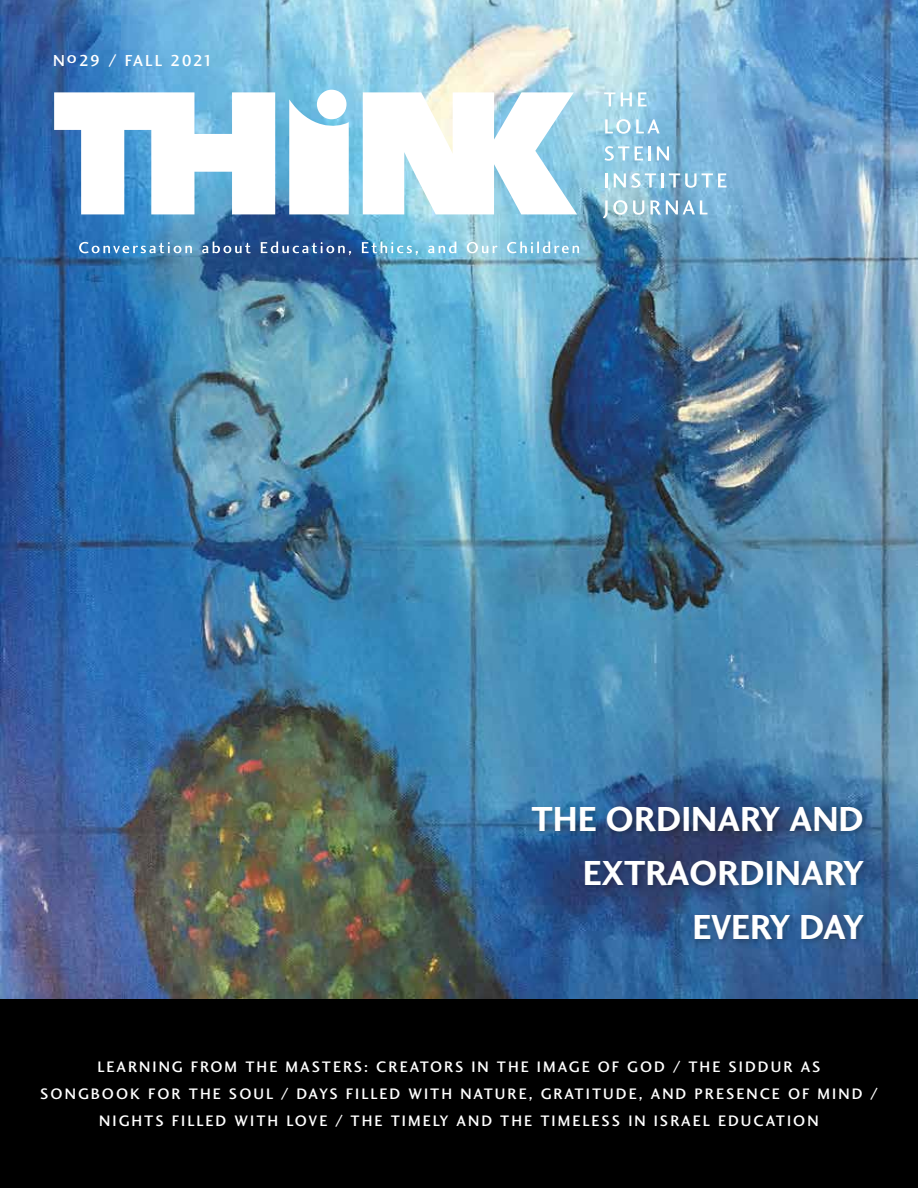
<style>
.page{position:relative;width:918px;height:1188px;background:#fff}
.page>*{position:absolute;margin:0;border:0;box-sizing:border-box;transform-origin:0 0}
.t1{font:36px/54px "Charlotte Sans Bold Plain";color:#fff;text-align:right}
.t2{font:16.5px "Charlotte Sans Medium Plain";letter-spacing:.075em;color:#fff}
.t3{font:15.75px "Charlotte Sans Medium Plain";letter-spacing:.13em;color:#fff}
</style>
<div class="page">
<img style="left:0;top:0;width:918px;height:1000px">
<div style="left:0;top:1000px;width:918px;height:188px;background:#000"></div>
<svg style="left:79px;top:242px;width:113px;height:11px"></svg>
<svg style="left:202px;top:241px;width:49px;height:12px"></svg>
<svg style="left:261px;top:241px;width:90px;height:14px"></svg>
<svg style="left:362px;top:241px;width:56px;height:14px"></svg>
<svg style="left:428px;top:241px;width:28px;height:12px"></svg>
<svg style="left:467px;top:242px;width:31px;height:11px"></svg>
<svg style="left:507px;top:241px;width:72px;height:12px"></svg>
<svg style="left:604px;top:92px;width:28px;height:14px"></svg>
<svg style="left:638px;top:92px;width:9px;height:14px"></svg>
<svg style="left:605px;top:119px;width:55px;height:15px"></svg>
<svg style="left:605px;top:146px;width:24px;height:15px"></svg>
<svg style="left:635px;top:146px;width:8px;height:14px"></svg>
<hr style="left:648px;top:146px;width:3px;height:14px;background:#fff">
<svg style="left:657px;top:146px;width:12px;height:14px"></svg>
<hr style="left:605px;top:173px;width:3px;height:14px;background:#fff">
<svg style="left:614px;top:173px;width:42px;height:15px"></svg>
<hr style="left:661px;top:173px;width:3px;height:14px;background:#fff">
<svg style="left:669px;top:173px;width:58px;height:15px"></svg>
<svg style="left:603px;top:200px;width:41px;height:18px"></svg>
<svg style="left:650px;top:200px;width:57px;height:15px"></svg>
<svg style="left:54px;top:90px;width:523px;height:124px"></svg>
<div style="left:529px;top:804px;width:341px;height:143px;background:#000;opacity:.25"></div>
<p class="t2" style="left:53px;top:50px;width:162px">N∞29 / FALL 2021</p>
<h1 class="t1" style="left:531px;top:792px;width:334px">THE ORDINARY AND<br>EXTRAORDINARY<br>EVERY DAY</h1>
<p class="t3" style="left:97px;top:1057px;width:725px">LEARNING FROM THE MASTERS: CREATORS IN THE IMAGE OF GOD / THE SIDDUR AS</p>
<p class="t3" style="left:40px;top:1084px;width:839px">SONGBOOK FOR THE SOUL / DAYS FILL ED WITH NATURE, GRATITUDE, AND PRESENCE OF MIND /</p>
<p class="t3" style="left:99px;top:1111px;width:413px">NIGHTS FILL ED WITH LOVE / THE TIMELY AND THE</p>
<p class="t3" style="left:540px;top:1111px;width:280px">TIMELESS IN ISRAEL EDUCATION</p>
</div>
